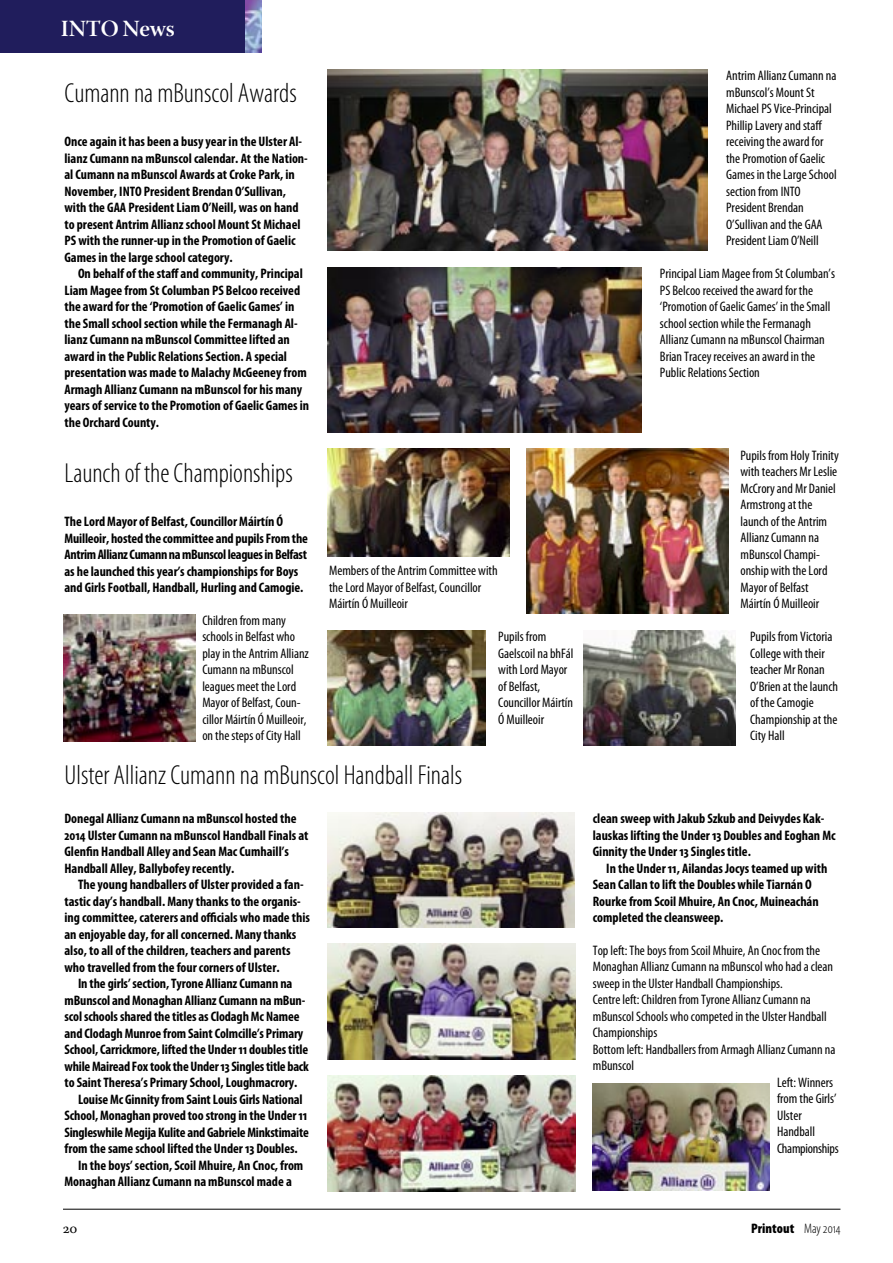
<style>
.page{position:relative;width:893px;height:1263px;background:#fff}
.page>*{position:absolute;margin:0;border:0;box-sizing:border-box;transform-origin:0 0}
.t1{font:300 condensed 27.6px "Myriad Pro";color:#000}
.t2{font:23.1px "Warnock Pro Semibold Subh";letter-spacing:-.01em;color:#fff}
.t3{font:14.25px "Warnock Pro";color:#000}
.t4{font:700 condensed 13.8px/16.5px "Myriad Pro";color:#000}
.t5{font:condensed 13.8px/16.5px "Myriad Pro";color:#000}
.t6{font:900 condensed 13.8px "Myriad Pro";letter-spacing:.005em;color:#000}
.t7{font:condensed 13.8px "Myriad Pro";letter-spacing:-.02em;color:#000}
.s1{font-weight:300}
</style>
<div class="page">
<img style="left:245px;top:0;width:16px;height:52px">
<div style="left:0;top:0;width:245px;height:52px;background:#201d5c"></div>
<hr style="left:63px;top:1209px;width:777px;height:1px;background:#000">
<img style="left:328px;top:448px;width:181px;height:108px">
<img style="left:328px;top:630px;width:158px;height:116px">
<img style="left:584px;top:630px;width:151px;height:115px">
<img style="left:526px;top:448px;width:202px;height:166px">
<img style="left:328px;top:69px;width:379px;height:182px">
<img style="left:328px;top:267px;width:314px;height:165px">
<img style="left:328px;top:812px;width:247px;height:115px">
<img style="left:328px;top:944px;width:248px;height:115px">
<img style="left:328px;top:1076px;width:248px;height:115px">
<img style="left:592px;top:1083px;width:177px;height:107px">
<img style="left:63px;top:614px;width:132px;height:128px">
<h2 class="t2" style="left:61px;top:15px;width:115px">INTO News</h2>
<h1 class="t1" style="left:64px;top:83px;width:234px">Cumann na mBunscol Awards</h1>
<p class="t4" style="left:64px;top:135px;width:245px">Once again it has been a busy year in the Ulster Al&shy;lianz Cumann na mBunscol calendar. At the Nation&shy;al Cumann na mBunscol Awards at Croke Park, in November, INTO President Brendan O’Sullivan, with the GAA President Liam O’Neill, was on hand to present Antrim Allianz school Mount St Michael PS with the runner-up in the Promotion of Gaelic Games in the large school category.</p>
<p class="t4" style="left:64px;top:267px;width:246px;text-indent:14px">On behalf of the staff and community, Principal Liam Magee from St Columban PS Belcoo received the award for the ‘Promotion of Gaelic Games’ in the Small school section while the Fermanagh Al&shy;lianz Cumann na mBunscol Committee lifted an award in the Public Relations Section. A special presentation was made to Malachy McGeeney from Armagh Allianz Cumann na mBunscol for his many years of service to the Promotion of Gaelic Games in the Orchard County.</p>
<h1 class="t1" style="left:64px;top:462px;width:230px">Launch of the Championships</h1>
<p class="t4" style="left:64px;top:514px;width:245px">The Lord Mayor of Belfast, Councillor Máirtín Ó Muilleoir, hosted the committee and pupils From the Antrim Allianz Cumann na mBunscol leagues in Belfast as he launched this year’s championships for Boys and Girls Football, Handball, Hurling and Camogie.</p>
<p class="t5" style="left:202px;top:613px;width:108px">Children from many schools in Belfast who play in the Antrim Allianz<br>Cumann na mBunscol leagues meet the Lord<br>Mayor of Belfast, Coun&shy;cillor Máirtín Ó Muilleoir, on the steps of City Hall</p>
<p class="t5" style="left:329px;top:564px;width:170px">Members of the Antrim Committee with the Lord Mayor of Belfast, Councillor<br>Máirtín Ó Muilleoir</p>
<p class="t5" style="left:726px;top:69px;width:112px">Antrim Allianz Cumann na mBunscol’s Mount St<br>Michael PS Vice-Principal<br>Phillip Lavery and staff receiving the award for the Promotion of Gaelic<br>Games in the Large School section from INTO<br>President Brendan<br>O’Sullivan and the GAA<br>President Liam O’Neill</p>
<p class="t5" style="left:660px;top:267px;width:177px">Principal Liam Magee from St Columban’s PS Belcoo received the award for the ‘Promotion of Gaelic Games’ in the Small school section while the Fermanagh Allianz Cumann na mBunscol Chairman Brian Tracey receives an award in the Public Relations Section</p>
<p class="t5" style="left:740px;top:448px;width:100px">Pupils from Holy Trinity with teachers Mr Leslie<br>McCrory and Mr Daniel<br>Armstrong at the launch of the Antrim<br>Allianz Cumann na mBunscol Champi&shy;onship with the Lord<br>Mayor of Belfast<br>Máirtín Ó Muilleoir</p>
<p class="t5" style="left:498px;top:630px;width:77px">Pupils from<br>Gaelscoil na bhFál with Lord Mayor of Belfast,<br>Councillor Máirtín<br>Ó Muilleoir</p>
<p class="t5" style="left:750px;top:630px;width:90px">Pupils from Victoria<br>College with their teacher Mr Ronan<br>O’Brien at the launch of the Camogie<br>Championship at the<br>City Hall</p>
<h1 class="t1" style="left:64px;top:765px;width:399px">Ulster Allianz Cumann na mBunscol Handball Finals</h1>
<p class="t4" style="left:64px;top:811px;width:245px">Donegal Allianz Cumann na mBunscol hosted the 2014 Ulster Cumann na mBunscol Handball Finals at Glenfin Handball Alley and Sean Mac Cumhaill’s Handball Alley, Ballybofey recently.</p>
<p class="t4" style="left:64px;top:877px;width:247px;text-indent:14px">The young handballers of Ulster provided a fan&shy;tastic day’s handball. Many thanks to the organis&shy;ing committee, caterers and officials who made this an enjoyable day, for all concerned. Many thanks also, to all of the children, teachers and parents who travelled from the four corners of Ulster.</p>
<p class="t4" style="left:78px;top:976px;width:216px">In the girls’ section, Tyrone Allianz Cumann na</p>
<p class="t4" style="left:64px;top:993px;width:242px">mBunscol and Monaghan Allianz Cumann na mBun-</p>
<p class="t4" style="left:64px;top:1009px;width:236px">scol schools shared the titles as Clodagh Mc Namee</p>
<p class="t4" style="left:64px;top:1026px;width:240px">and Clodagh Munroe from Saint Colmcille’s Primary</p>
<p class="t4" style="left:64px;top:1042px;width:245px">School, Carrickmore, lifted the Under 11 doubles title</p>
<p class="t4" style="left:64px;top:1059px;width:246px">while Mairead Fox took the Under 13 Singles title back</p>
<p class="t4" style="left:64px;top:1075px;width:234px">to Saint Theresa’s Primary School, Loughmacrory.</p>
<p class="t4" style="left:78px;top:1092px;width:226px">Louise Mc Ginnity from Saint Louis Girls National</p>
<p class="t4" style="left:64px;top:1108px;width:244px">School, Monaghan proved too strong in the Under 11</p>
<p class="t4" style="left:64px;top:1125px;width:246px">Singleswhile Megija Kulite and Gabriele Minkstimaite</p>
<p class="t4" style="left:64px;top:1141px;width:235px">from the same school lifted the Under 13 Doubles.</p>
<p class="t4" style="left:78px;top:1158px;width:227px">In the boys’ section, Scoil Mhuire, An Cnoc, from</p>
<p class="t4" style="left:64px;top:1174px;width:229px">Monaghan Allianz Cumann na mBunscol made a</p>
<p class="t4" style="left:593px;top:811px;width:244px">clean sweep with Jakub Szkub and Deivydes Kak&shy;lauskas lifting the Under 13 Doubles and Eoghan Mc<br>Ginnity the Under 13 Singles title.</p>
<p class="t4" style="left:593px;top:861px;width:236px;text-indent:14px">In the Under 11, Ailandas Jocys teamed up with Sean Callan to lift the Doubles while Tiarnán O Rourke from Scoil Mhuire, An Cnoc, Muineachán completed the cleansweep.</p>
<p class="t5" style="left:593px;top:943px;width:229px">Top left: The boys from Scoil Mhuire, An Cnoc from the</p>
<p class="t5" style="left:593px;top:960px;width:242px">Monaghan Allianz Cumann na mBunscol who had a clean</p>
<p class="t5" style="left:593px;top:976px;width:192px">sweep in the Ulster Handball Championships.</p>
<p class="t5" style="left:593px;top:993px;width:220px">Centre left: Children from Tyrone Allianz Cumann na</p>
<p class="t5" style="left:593px;top:1009px;width:235px">mBunscol Schools who competed in the Ulster Handball</p>
<p class="t5" style="left:593px;top:1026px;width:66px">Championships</p>
<p class="t5" style="left:593px;top:1042px;width:244px">Bottom left: Handballers from Armagh Allianz Cumann na</p>
<p class="t5" style="left:593px;top:1059px;width:43px">mBunscol</p>
<p class="t5" style="left:777px;top:1075px;width:58px">Left: Winners</p>
<p class="t5" style="left:777px;top:1092px;width:61px">from the Girls’</p>
<p class="t5" style="left:777px;top:1108px;width:26px">Ulster</p>
<p class="t5" style="left:777px;top:1125px;width:40px">Handball</p>
<p class="t7" style="left:777px;top:1143px;width:63px">Championships</p>
<p class="t3" style="left:63px;top:1223px;width:16px">20</p>
<p class="t6" style="left:751px;top:1223px;width:91px">Printout <span class="s1">May 2014</span></p>
</div>
